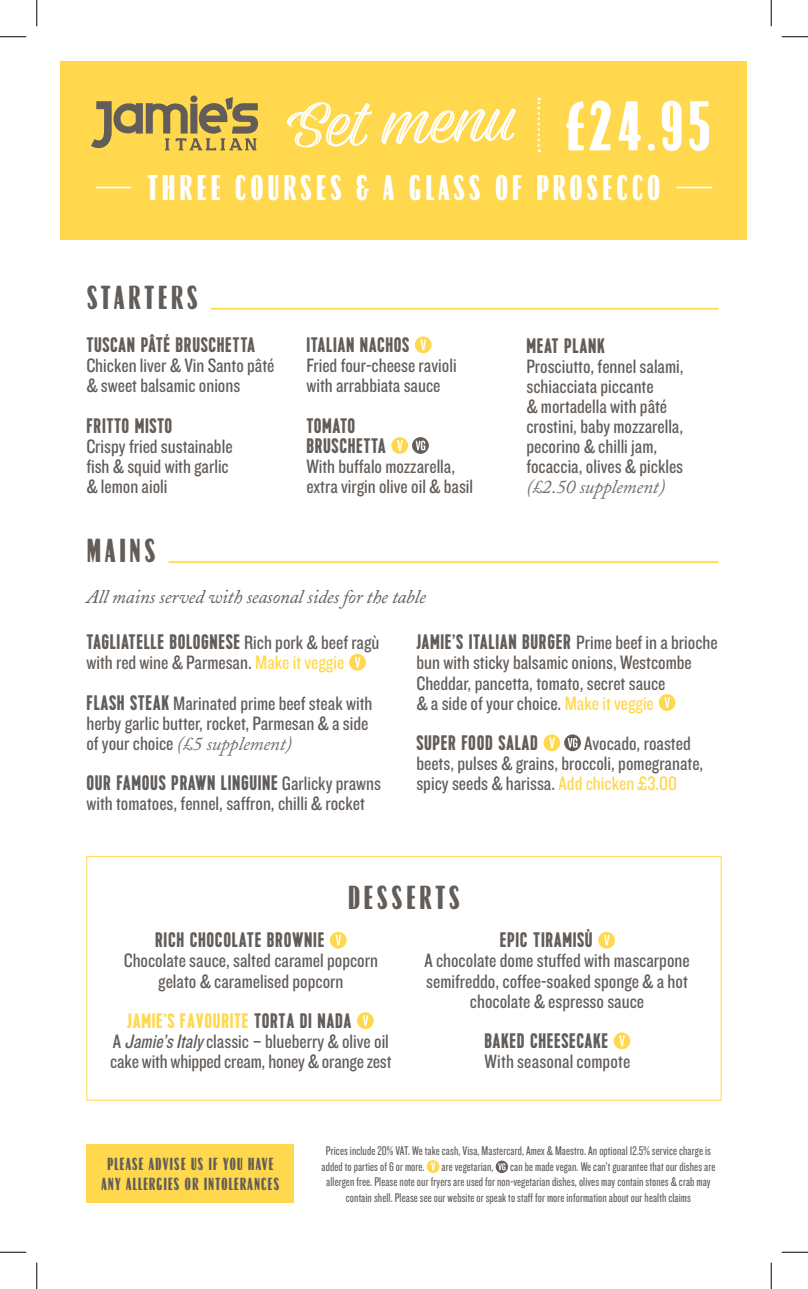
<style>
.page{position:relative;width:808px;height:1289px;background:#fff}
.page>*{position:absolute;margin:0;border:0;box-sizing:border-box;transform-origin:0 0}
.t1{font:70.35px "Rospi Clean";color:#fff}
.t2{font:63px "Adinah Inline";color:#fff}
.t3{font:35.7px "Rospi Clean";letter-spacing:.09em;color:#fff}
.t4{font:33.25px "Rospi Clean";letter-spacing:.09em;color:#635d59}
.t5{font:700 21px/20.1px "Kapra";letter-spacing:.03em;color:#635d59}
.t6{font:700 21px "Kapra";letter-spacing:.03em;color:#ffd84d}
.t7{font:20.12px/20.1px "Knockout 29 Junior Ltweight";color:#635d59}
.t8{font:italic 19.25px "Adobe Caslon";letter-spacing:-.01em;color:#716c68}
.t9{font:italic 19.25px "Adobe Caslon";letter-spacing:-.01em;color:#635d59}
.t10{font:17.5px/19.2px "Rospi Retro";letter-spacing:.04em;color:#635d59;text-align:center}
.t11{font:13.12px/15.8px "Knockout 28 Junior Feathrwt";letter-spacing:.01em;color:#635d59}
.s1{font-family:"Knockout 29 Junior Ltweight";font-weight:400;font-size:20.12px}
.s2{color:#ffd84d}
.s3{font-family:"Kapra";font-weight:700;font-size:21px}
.s4{font-family:"Knockout 29 Junior Ltweight";font-style:normal;font-size:20.12px;color:#635d59}
.s5{color:#635d59}
.s6{font-style:italic}
</style>
<div class="page">
<svg style="left:426px;top:1160px;width:13px;height:13px"></svg>
<svg style="left:431px;top:1162px;width:4px;height:9px"></svg>
<svg style="left:495px;top:1161px;width:13px;height:12px"></svg>
<svg style="left:498px;top:1163px;width:7px;height:7px"></svg>
<div style="left:86px;top:1144px;width:208px;height:58px;background:#ffd84d"></div>
<div style="left:415px;top:336px;width:16px;height:17px;background:#ffd84d;border-radius:50%"></div>
<svg style="left:420px;top:339px;width:6px;height:11px"></svg>
<div style="left:391px;top:437px;width:17px;height:17px;background:#ffd84d;border-radius:50%"></div>
<svg style="left:397px;top:440px;width:6px;height:11px"></svg>
<svg style="left:412px;top:437px;width:17px;height:17px"></svg>
<svg style="left:415px;top:441px;width:10px;height:9px"></svg>
<hr style="left:211px;top:308px;width:507px;height:2px;background:#ffd84d">
<div style="left:330px;top:932px;width:16px;height:16px;background:#ffd84d;border-radius:50%"></div>
<svg style="left:335px;top:935px;width:6px;height:11px"></svg>
<div style="left:357px;top:1012px;width:17px;height:17px;background:#ffd84d;border-radius:50%"></div>
<svg style="left:363px;top:1015px;width:5px;height:11px"></svg>
<div style="left:598px;top:932px;width:17px;height:16px;background:#ffd84d;border-radius:50%"></div>
<svg style="left:604px;top:935px;width:5px;height:11px"></svg>
<div style="left:613px;top:1032px;width:17px;height:17px;background:#ffd84d;border-radius:50%"></div>
<svg style="left:619px;top:1035px;width:6px;height:11px"></svg>
<div style="left:86px;top:856px;width:635px;height:245px;border:1px solid #ffd84d"></div>
<hr style="left:168px;top:561px;width:550px;height:2px;background:#ffd84d">
<div style="left:349px;top:654px;width:17px;height:17px;background:#ffd84d;border-radius:50%"></div>
<svg style="left:355px;top:657px;width:5px;height:11px"></svg>
<div style="left:658px;top:694px;width:17px;height:17px;background:#ffd84d;border-radius:50%"></div>
<svg style="left:664px;top:697px;width:6px;height:11px"></svg>
<div style="left:543px;top:734px;width:17px;height:17px;background:#ffd84d;border-radius:50%"></div>
<svg style="left:549px;top:737px;width:6px;height:11px"></svg>
<svg style="left:564px;top:734px;width:17px;height:17px"></svg>
<svg style="left:567px;top:738px;width:10px;height:10px"></svg>
<div style="left:61px;top:62px;width:686px;height:178px;background:#ffd84d"></div>
<hr style="left:96px;top:187px;width:35px;height:1px;background:#fff">
<hr style="left:676px;top:187px;width:36px;height:1px;background:#fff">
<svg style="left:537px;top:98px;width:3px;height:54px"></svg>
<svg style="left:91px;top:95px;width:167px;height:55px"></svg>
<svg style="left:0;top:36px;width:26px;height:1px"></svg>
<svg style="left:781px;top:36px;width:27px;height:1px"></svg>
<svg style="left:0;top:1252px;width:26px;height:1px"></svg>
<svg style="left:781px;top:1252px;width:27px;height:1px"></svg>
<svg style="left:36px;top:0;width:1px;height:26px"></svg>
<svg style="left:36px;top:1263px;width:1px;height:26px"></svg>
<svg style="left:771px;top:0;width:1px;height:26px"></svg>
<svg style="left:771px;top:1263px;width:1px;height:26px"></svg>
<p class="t2" style="left:280px;top:91px;width:236px;rotate:-2deg">Set menu</p>
<p class="t1" style="left:565px;top:89px;width:148px">£24.95</p>
<p class="t3" style="left:147px;top:169px;width:515px">THREE COURSES &amp; A GLASS OF PROSECCO</p>
<p class="t4" style="left:86px;top:280px;width:113px">STARTERS</p>
<p class="t5" style="left:86px;top:335px;width:170px">TUSCAN PÂTÉ BRUSCHETTA</p>
<p class="t7" style="left:86px;top:355px;width:190px">Chicken liver &amp; Vin Santo pâté &amp; sweet balsamic onions</p>
<p class="t5" style="left:86px;top:416px;width:87px">FRITTO MISTO</p>
<p class="t7" style="left:86px;top:435px;width:148px">Crispy fried sustainable fish &amp; squid with garlic &amp; lemon aioli</p>
<p class="t4" style="left:86px;top:533px;width:71px">MAINS</p>
<p class="t5" style="left:306px;top:335px;width:104px">ITALIAN NACHOS</p>
<p class="t7" style="left:306px;top:355px;width:152px">Fried four-cheese ravioli with arrabbiata sauce</p>
<p class="t5" style="left:306px;top:416px;width:81px">TOMATO<br>BRUSCHETTA</p>
<p class="t7" style="left:306px;top:455px;width:168px">With buffalo mozzarella, extra virgin olive oil &amp; basil</p>
<p class="t9" style="left:86px;top:586px;width:341px">All mains served with seasonal sides for the table</p>
<p class="t5" style="left:526px;top:336px;width:80px">MEAT PLANK</p>
<p class="t7" style="left:526px;top:355px;width:159px">Prosciutto, fennel salami, schiacciata piccante<br>&amp; mortadella with pâté crostini, baby mozzarella, pecorino &amp; chilli jam, focaccia, olives &amp; pickles</p>
<p class="t8" style="left:526px;top:476px;width:140px">(£2.50 supplement)</p>
<p class="t5" style="left:86px;top:633px;width:295px">TAGLIATELLE BOLOGNESE <span class="s1">Rich pork &amp; beef ragù</span></p>
<p class="t7" style="left:86px;top:652px;width:259px">with red wine &amp; Parmesan. <span class="s2">Make it veggie</span></p>
<p class="t7" style="left:86px;top:692px;width:287px"><span class="s3">FLASH STEAK</span> Marinated prime beef steak with herby garlic butter, rocket, Parmesan &amp; a side</p>
<p class="t8" style="left:86px;top:733px;width:207px"><span class="s4">of your choice</span> (£5 supplement)</p>
<p class="t5" style="left:86px;top:773px;width:296px">OUR FAMOUS PRAWN LINGUINE <span class="s1">Garlicky prawns</span></p>
<p class="t7" style="left:86px;top:793px;width:280px">with tomatoes, fennel, saffron, chilli &amp; rocket</p>
<p class="t5" style="left:416px;top:633px;width:303px">JAMIE’S ITALIAN BURGER <span class="s1">Prime beef in a brioche</span></p>
<p class="t7" style="left:416px;top:652px;width:277px">bun with sticky balsamic onions, Westcombe<br>Cheddar, pancetta, tomato, secret sauce<br>&amp; a side of your choice. <span class="s2">Make it veggie</span></p>
<p class="t5" style="left:416px;top:733px;width:123px">SUPER FOOD SALAD</p>
<p class="t7" style="left:416px;top:732px;width:288px;text-indent:168px">Avocado, roasted beets, pulses &amp; grains, broccoli, pomegranate, spicy seeds &amp; harissa. <span class="s2">Add chicken £3.00</span></p>
<p class="t4" style="left:348px;top:880px;width:114px">DESSERTS</p>
<p class="t5" style="left:155px;top:931px;width:171px">RICH CHOCOLATE BROWNIE</p>
<p class="t7" style="left:124px;top:950px;width:256px;text-align:center">Chocolate sauce, salted caramel popcorn gelato &amp; caramelised popcorn</p>
<p class="t6" style="left:127px;top:1008px;width:226px">JAMIE’S FAVOURITE <span class="s5">TORTA DI NADA</span></p>
<p class="t7" style="left:110px;top:1030px;width:283px">A <span class="s6">Jamie’sItaly</span>classic – blueberry &amp; olive oil cake with whipped cream, honey &amp; orange zest</p>
<p class="t5" style="left:500px;top:931px;width:94px">EPIC TIRAMISÙ</p>
<p class="t7" style="left:424px;top:950px;width:267px;text-align:center">A chocolate dome stuffed with mascarpone semifreddo, coffee-soaked sponge &amp; a hot chocolate &amp; espresso sauce</p>
<p class="t5" style="left:484px;top:1031px;width:125px">BAKED CHEESECAKE</p>
<p class="t7" style="left:484px;top:1050px;width:147px">With seasonal compote</p>
<p class="t10" style="left:101px;top:1155px;width:180px">PLEASE ADVISE US IF YOU HAVE<br>ANY ALLERGIES OR INTOLERANCES</p>
<p class="t11" style="left:321px;top:1142px;width:391px;text-indent:4px">Prices include 20% VAT. We take cash, Visa, Mastercard, Amex &amp; Maestro. An optional 12.5% service charge is added to parties of 6 or more.</p>
<p class="t11" style="left:441px;top:1158px;width:54px">are vegetarian,</p>
<p class="t11" style="left:510px;top:1158px;width:207px">can be made vegan. We can’t guarantee that our dishes are</p>
<p class="t11" style="left:326px;top:1174px;width:386px">allergen free. Please note our fryers are used for non-vegetarian dishes, olives may contain stones &amp; crab may</p>
<p class="t11" style="left:346px;top:1189px;width:346px">contain shell. Please see our website or speak to staff for more information about our health claims</p>
</div>
